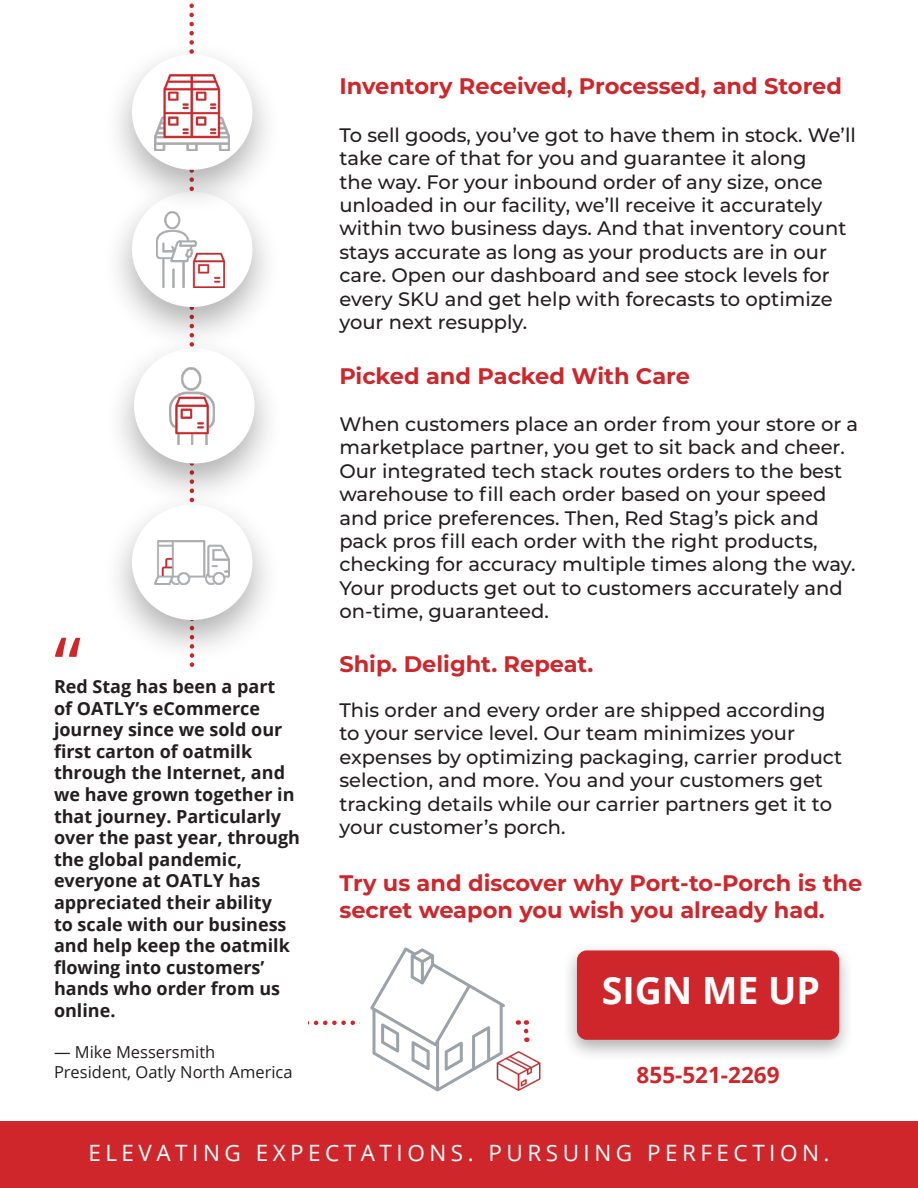
<style>
.page{position:relative;width:918px;height:1188px;background:#fff}
.page>*{position:absolute;margin:0;border:0;box-sizing:border-box;transform-origin:0 0}
.t1{font:78px "Open Sans";color:#ce262b}
.t2{font:700 37.5px "Open Sans";color:#fff}
.t3{font:700 22.5px/27px "Montserrat";color:#ce262b}
.t4{font:22.5px "Open Sans";letter-spacing:.2em;color:#fff}
.t5{font:700 22.5px "Open Sans";color:#ce262b}
.t6{font:500 19.5px/23.4px "Montserrat";color:#231f20}
.t7{font:700 18px/21.6px "Open Sans";color:#231f20}
.t8{font:16.5px "Open Sans";color:#231f20}
</style>
<div class="page">
<svg style="left:189px;top:3px;width:5px;height:664px"></svg>
<div style="left:102px;top:177px;width:180px;height:175px;background:#231f20;opacity:.36"></div>
<div style="left:132px;top:192px;width:121px;height:115px;background:#fff;border-radius:50%"></div>
<div style="left:102px;top:40px;width:180px;height:174px;background:#231f20;opacity:.36"></div>
<div style="left:132px;top:55px;width:121px;height:115px;background:#fff;border-radius:50%"></div>
<img style="left:156px;top:211px;width:68px;height:77px">
<img style="left:155px;top:74px;width:75px;height:76px">
<div style="left:104px;top:334px;width:180px;height:174px;background:#231f20;opacity:.36"></div>
<div style="left:134px;top:348px;width:121px;height:115px;background:#fff;border-radius:50%"></div>
<div style="left:102px;top:490px;width:180px;height:174px;background:#231f20;opacity:.36"></div>
<div style="left:132px;top:505px;width:121px;height:115px;background:#fff;border-radius:50%"></div>
<img style="left:170px;top:368px;width:45px;height:76px">
<img style="left:155px;top:540px;width:75px;height:44px">
<svg style="left:308px;top:947px;width:197px;height:144px"></svg>
<img style="left:483px;top:1043px;width:58px;height:48px">
<svg style="left:518px;top:1020px;width:10px;height:11px"></svg>
<div style="left:562px;top:942px;width:292px;height:120px;background:#231f20;opacity:.36"></div>
<div style="left:578px;top:951px;width:261px;height:88px;background:#ce262b;border-radius:9px"></div>
<div style="left:577px;top:950px;width:262px;height:90px;border:2px solid #ce262b;border-radius:9px"></div>
<div style="left:0;top:1122px;width:918px;height:66px;background:#ce262b"></div>
<p class="t3" style="left:339px;top:72px;width:504px">Inventory Received, Processed, and Stored</p>
<p class="t6" style="left:339px;top:122px;width:518px">To sell goods, you’ve got to have them in stock. We’ll take care of that for you and guarantee it along<br>the way. For your inbound order of any size, once unloaded in our facility, we’ll receive it accurately within two business days. And that inventory count stays accurate as long as your products are in our care. Open our dashboard and see stock levels for every SKU and get help with forecasts to optimize your next resupply.</p>
<p class="t3" style="left:339px;top:361px;width:352px">Picked and Packed With Care</p>
<p class="t1" style="left:54px;top:612px;width:29px">“</p>
<p class="t7" style="left:54px;top:675px;width:248px">Red Stag has been a part<br>of OATLY’s eCommerce journey since we sold our first carton of oatmilk through the Internet, and we have grown together in that journey. Particularly over the past year, through the global pandemic, everyone at OATLY has appreciated their ability<br>to scale with our business and help keep the oatmilk flowing into customers’ hands who order from us online.</p>
<p class="t8" style="left:54px;top:1041px;width:163px">— Mike Messersmith</p>
<p class="t8" style="left:54px;top:1061px;width:240px">President, Oatly North America</p>
<p class="t6" style="left:339px;top:412px;width:520px">When customers place an order from your store or a marketplace partner, you get to sit back and cheer.<br>Our integrated tech stack routes orders to the best warehouse to fill each order based on your speed and price preferences. Then, Red Stag’s pick and pack pros fill each order with the right products, checking for accuracy multiple times along the way.<br>Your products get out to customers accurately and on-time, guaranteed.</p>
<p class="t3" style="left:339px;top:650px;width:256px">Ship. Delight. Repeat.</p>
<p class="t6" style="left:339px;top:698px;width:504px">This order and every order are shipped according to your service level. Our team minimizes your expenses by optimizing packaging, carrier product selection, and more. You and your customers get tracking details while our carrier partners get it to your customer’s porch.</p>
<p class="t3" style="left:339px;top:868px;width:525px">Try us and discover why Port-to-Porch is the secret weapon you wish you already had.</p>
<p class="t2" style="left:602px;top:964px;width:220px">SIGN ME UP</p>
<p class="t5" style="left:637px;top:1059px;width:144px">855-521-2269</p>
<p class="t4" style="left:88px;top:1137px;width:743px">ELEVATING EXPECTATIONS. PURSUING PERFECTION.</p>
</div>
